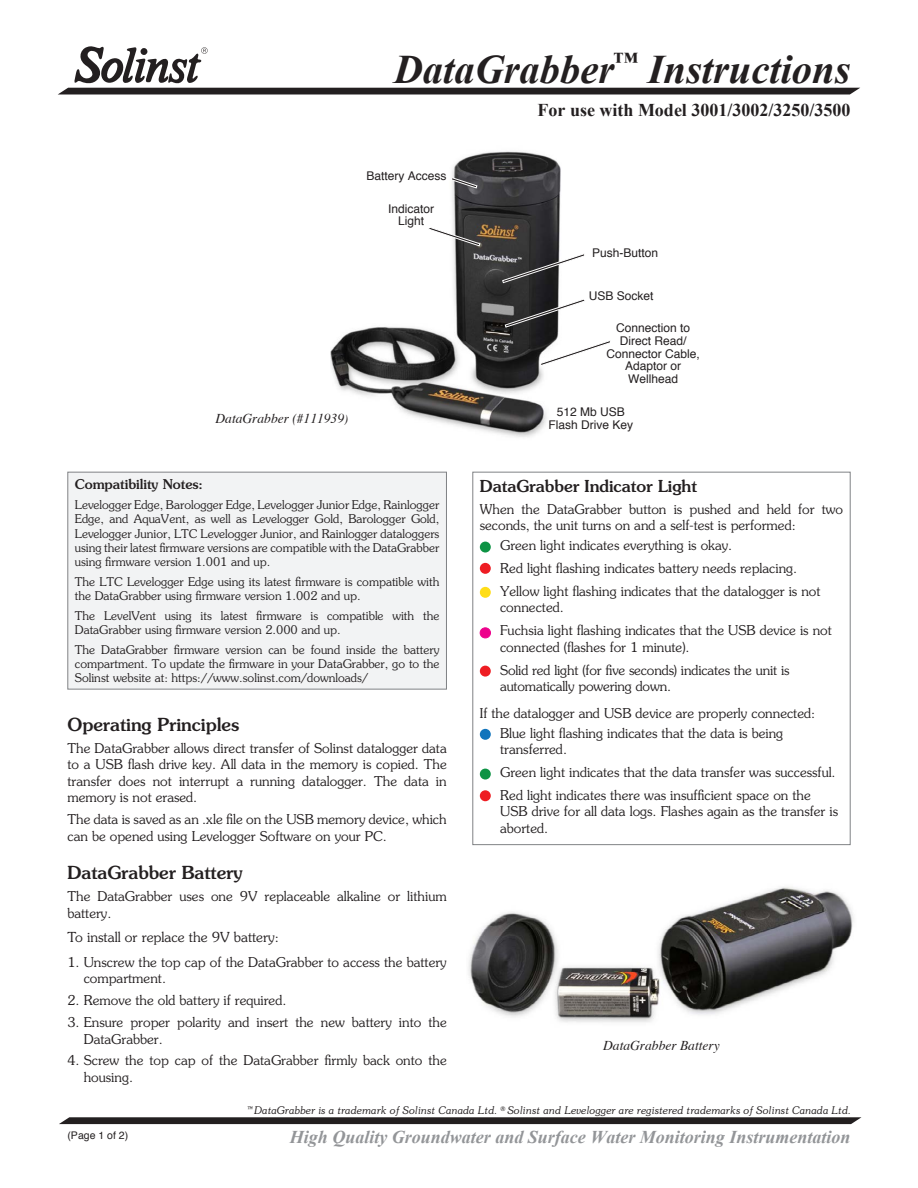
<style>
.page{position:relative;width:918px;height:1188px;background:#fff}
.page>*{position:absolute;margin:0;border:0;box-sizing:border-box;transform-origin:0 0}
.t1{font:italic 700 40.5px "Times New Roman";color:#231f20}
.t2{font:italic 700 18px "Times New Roman";color:#939598}
.t3{font:700 18px "Times New Roman";color:#231f20}
.Subtitle{font:500 18px "Souvenir Std";color:#231f20}
.Body_Text{font:500 18px "Souvenir Std";color:#231f20}
.Subtitle-2{font:500 16.5px "Souvenir Std";color:#231f20}
.Body_Text-2{font:300 13.8px "Souvenir Std";color:#231f20}
.ToolBox_Points{font:300 13.5px/16.5px "Souvenir Std";color:#231f20}
.Body_Text-3{font:300 13.5px/16.5px "Souvenir Std";color:#231f20}
.Numbered_Paragraph{font:300 13.5px/16.5px "Souvenir Std";color:#231f20}
.Figure_Caption{font:italic 13.5px "Times";color:#231f20}
.Notes_Text{font:500 13.5px "Souvenir Std";color:#231f20}
.Notes_Text-2{font:300 12px/14.2px "Souvenir Std";color:#231f20;text-align:justify}
.Figure_Text_Justify{font:12px/12.8px "Helvetica";color:#231f20;text-align:center}
.t4{font:italic 300 10.5px "Souvenir Std";color:#231f20}
.t5{font:10.5px "Helvetica";color:#231f20}
.s1{font-size:12px}
</style>
<div class="page">
<svg style="left:59px;top:1117px;width:803px;height:7px;background:#2e2b2c"></svg>
<svg style="left:58px;top:46px;width:802px;height:48px"></svg>
<img style="left:330px;top:151px;width:231px;height:286px">
<div style="left:473px;top:472px;width:378px;height:373px;border:1px solid #808285"></div>
<div style="left:480px;top:769px;width:11px;height:11px;background:#0d9344;border-radius:50%"></div>
<div style="left:480px;top:587px;width:11px;height:11px;background:#ffdd17;border-radius:50%"></div>
<div style="left:480px;top:563px;width:11px;height:11px;background:#ee1d23;border-radius:50%"></div>
<div style="left:480px;top:729px;width:11px;height:11px;background:#1074bc;border-radius:50%"></div>
<div style="left:480px;top:666px;width:11px;height:11px;background:#ee1d23;border-radius:50%"></div>
<div style="left:480px;top:542px;width:11px;height:11px;background:#0d9344;border-radius:50%"></div>
<div style="left:480px;top:790px;width:11px;height:11px;background:#ee1d23;border-radius:50%"></div>
<div style="left:68px;top:472px;width:378px;height:217px;background:#f2f3f4"></div>
<div style="left:68px;top:472px;width:379px;height:217px;border:1px solid #808285"></div>
<div style="left:480px;top:628px;width:10px;height:10px;background:#ed028c;border-radius:50%"></div>
<div style="left:480px;top:628px;width:11px;height:10px;border:1px solid #ed028c;border-radius:50%"></div>
<img style="left:468px;top:887px;width:386px;height:135px">
<svg style="left:450px;top:177px;width:28px;height:12px"></svg>
<svg style="left:428px;top:226px;width:53px;height:21px"></svg>
<svg style="left:504px;top:298px;width:81px;height:30px"></svg>
<svg style="left:539px;top:340px;width:71px;height:27px"></svg>
<svg style="left:502px;top:253px;width:83px;height:31px"></svg>
<h1 class="t1" style="left:394px;top:41px;width:458px">DataGrabber<sup>™</sup> Instructions</h1>
<p class="Figure_Text_Justify" style="left:366px;top:170px;width:82px">Battery Access</p>
<p class="Figure_Text_Justify" style="left:388px;top:202px;width:48px">Indicator<br>Light</p>
<p class="Figure_Caption" style="left:216px;top:407px;width:134px">DataGrabber (#111939<span class="s1">)</span></p>
<p class="Notes_Text" style="left:75px;top:476px;width:130px">Compatibility Notes:</p>
<p class="Notes_Text-2" style="left:75px;top:498px;width:366px">Levelogger Edge, Barologger Edge, Levelogger Junior Edge, Rainlogger Edge, and AquaVent, as well as Levelogger Gold, Barologger Gold, Levelogger Junior, LTC Levelogger Junior, and Rainlogger dataloggers using their latest firmware versions are compatible with the DataGrabber using firmware version 1.001 and up.</p>
<p class="Notes_Text-2" style="left:75px;top:574px;width:366px">The LTC Levelogger Edge using its latest firmware is compatible with the DataGrabber using firmware version 1.002 and up.</p>
<p class="Notes_Text-2" style="left:75px;top:608px;width:366px">The LevelVent using its latest firmware is compatible with the<br>DataGrabber using firmware version 2.000 and up.</p>
<p class="Notes_Text-2" style="left:75px;top:642px;width:366px">The DataGrabber firmware version can be found inside the battery compartment. To update the firmware in your DataGrabber, go to the Solinst website at: https://www.solinst.com/downloads/</p>
<p class="Subtitle" style="left:68px;top:714px;width:173px">Operating Principles</p>
<p class="Body_Text-3" style="left:68px;top:740px;width:381px;text-align:justify">The DataGrabber allows direct transfer of Solinst datalogger data to a USB flash drive key. All data in the memory is copied. The transfer does not interrupt a running datalogger. The data in memory is not erased.</p>
<p class="Body_Text-3" style="left:68px;top:811px;width:381px">The data is saved as an .xle file on the USB memory device, which can be opened using Levelogger Software on your PC.</p>
<p class="Body_Text" style="left:68px;top:862px;width:177px">DataGrabber Battery</p>
<p class="Body_Text-3" style="left:68px;top:888px;width:381px">The DataGrabber uses one 9V replaceable alkaline or lithium battery.</p>
<p class="Body_Text-2" style="left:68px;top:929px;width:213px">To install or replace the 9V battery:</p>
<p class="Numbered_Paragraph" style="left:84px;top:954px;width:365px;text-indent:-16px">1. Unscrew the top cap of the DataGrabber to access the battery compartment.</p>
<p class="Numbered_Paragraph" style="left:68px;top:992px;width:220px">2. Remove the old battery if required.</p>
<p class="Numbered_Paragraph" style="left:84px;top:1014px;width:365px;text-indent:-16px">3. Ensure proper polarity and insert the new battery into the<br>DataGrabber.</p>
<p class="Numbered_Paragraph" style="left:84px;top:1052px;width:365px;text-indent:-16px">4. Screw the top cap of the DataGrabber firmly back onto the housing.</p>
<h2 class="t3" style="left:538px;top:98px;width:315px">For use with Model 3001/3002/3250/3500</h2>
<p class="Figure_Text_Justify" style="left:592px;top:246px;width:68px">Push-Button</p>
<p class="Figure_Text_Justify" style="left:589px;top:290px;width:66px">USB Socket</p>
<p class="Figure_Text_Justify" style="left:606px;top:322px;width:95px">Connection to<br>Direct Read/<br>Connector Cable,<br>Adaptor or<br>Wellhead</p>
<p class="Figure_Text_Justify" style="left:549px;top:406px;width:86px">512 Mb USB<br>Flash Drive Key</p>
<p class="Subtitle-2" style="left:480px;top:476px;width:219px">DataGrabber Indicator Light</p>
<p class="Body_Text-3" style="left:480px;top:501px;width:365px">When the DataGrabber button is pushed and held for two seconds, the unit turns on and a self-test is performed:</p>
<p class="ToolBox_Points" style="left:500px;top:537px;width:234px">Green light indicates everything is okay.</p>
<p class="ToolBox_Points" style="left:500px;top:560px;width:299px">Red light flashing indicates battery needs replacing.</p>
<p class="ToolBox_Points" style="left:500px;top:583px;width:322px">Yellow light flashing indicates that the datalogger is not connected.</p>
<p class="ToolBox_Points" style="left:500px;top:622px;width:333px">Fuchsia light flashing indicates that the USB device is not connected (flashes for 1 minute).</p>
<p class="ToolBox_Points" style="left:500px;top:662px;width:291px">Solid red light (for five seconds) indicates the unit is automatically powering down.</p>
<p class="Body_Text-3" style="left:480px;top:705px;width:337px">If the datalogger and USB device are properly connected:</p>
<p class="ToolBox_Points" style="left:500px;top:724px;width:285px">Blue light flashing indicates that the data is being transferred.</p>
<p class="ToolBox_Points" style="left:500px;top:764px;width:337px">Green light indicates that the data transfer was successful.</p>
<p class="ToolBox_Points" style="left:500px;top:787px;width:340px">Red light indicates there was insufficient space on the<br>USB drive for all data logs. Flashes again as the transfer is aborted.</p>
<p class="Figure_Caption" style="left:603px;top:1033px;width:118px">DataGrabber Battery</p>
<p class="t4" style="left:248px;top:1104px;width:605px"><sup>™</sup> DataGrabber is a trademark of Solinst Canada Ltd. <sup>®</sup> Solinst and Levelogger are registered trademarks of Solinst Canada Ltd.</p>
<p class="t5" style="left:68px;top:1127px;width:62px">(Page 1 of 2)</p>
<h2 class="t2" style="left:290px;top:1124px;width:562px">High Quality Groundwater and Surface Water Monitoring Instrumentation</h2>
</div>
